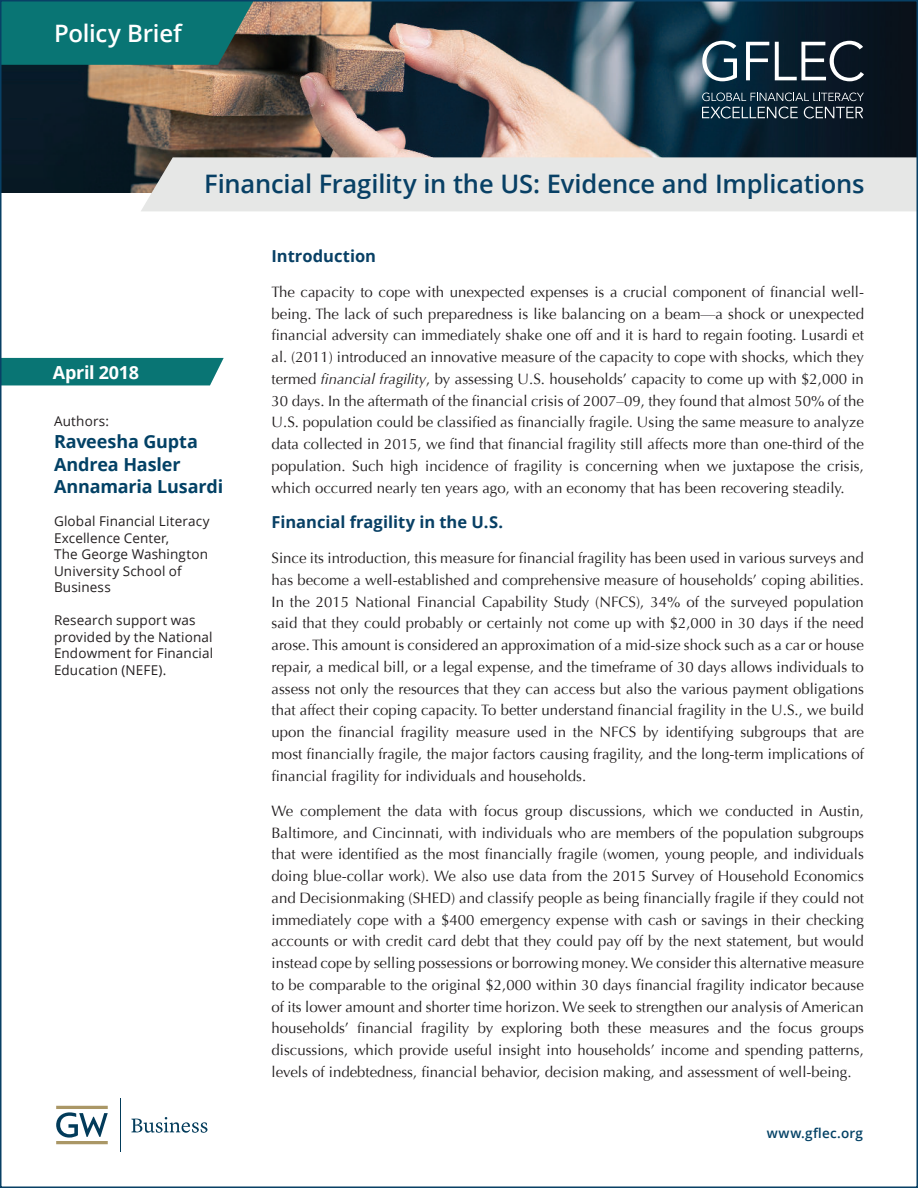
<style>
.page{position:relative;width:918px;height:1188px;background:#fff}
.page>*{position:absolute;margin:0;border:0;box-sizing:border-box;transform-origin:0 0}
.t1{font:600 25.5px "Open Sans";letter-spacing:-.005em;color:#084065}
.t2{font:600 24px "Open Sans";letter-spacing:-.01em;color:#fff}
.t3{font:700 18px/22.5px "Open Sans";letter-spacing:-.01em;color:#034165}
.t4{font:700 18px "Open Sans";letter-spacing:-.015em;color:#fff}
.t5{font:700 16.5px "Open Sans";color:#084065}
.t6{font:15px/21.8px "Optima";color:#231f20;text-align:justify}
.t7{font:13.5px/16.5px "Open Sans";letter-spacing:.01em;color:#231f20}
.t8{font:600 13.5px "Open Sans";letter-spacing:.035em;color:#034165}
.s1{font-style:italic}
</style>
<div class="page">
<img style="left:3px;top:3px;width:912px;height:189px">
<div style="left:141px;top:157px;width:774px;height:54px;background:#e6e7e6"></div>
<svg style="left:3px;top:3px;width:251px;height:62px;background:#0f716f"></svg>
<hr style="left:120px;top:1098px;width:1px;height:54px;background:#023b5a">
<svg style="left:131px;top:1117px;width:76px;height:16px"></svg>
<svg style="left:56px;top:1112px;width:52px;height:26px"></svg>
<hr style="left:56px;top:1106px;width:52px;height:3px;background:#aa9766">
<hr style="left:56px;top:1141px;width:52px;height:3px;background:#aa9766">
<svg style="left:702px;top:41px;width:35px;height:40px"></svg>
<svg style="left:746px;top:42px;width:23px;height:38px"></svg>
<svg style="left:775px;top:41px;width:89px;height:40px"></svg>
<svg style="left:702px;top:93px;width:162px;height:26px;background:#364957"></svg>
<div style="left:3px;top:358px;width:221px;height:27px;background:#097574"></div>
<h2 class="t2" style="left:54px;top:23px;width:129px">Policy Brief</h2>
<h1 class="t1" style="left:204px;top:173px;width:662px">Financial Fragility in the US: Evidence and Implications</h1>
<p class="t4" style="left:53px;top:359px;width:88px">April 2018</p>
<p class="t7" style="left:54px;top:414px;width:57px">Authors:</p>
<p class="t3" style="left:54px;top:432px;width:171px">Raveesha Gupta<br>Andrea Hasler<br>Annamaria Lusardi</p>
<p class="t7" style="left:54px;top:515px;width:157px">Global Financial Literacy<br>Excellence Center,<br>The George Washington<br>University School of<br>Business</p>
<p class="t7" style="left:54px;top:614px;width:161px">Research support was provided by the National<br>Endowment for Financial<br>Education (NEFE).</p>
<p class="t5" style="left:272px;top:249px;width:106px">Introduction</p>
<p class="t6" style="left:272px;top:281px;width:594px">The capacity to cope with unexpected expenses is a crucial component of financial well&shy;being. The lack of such preparedness is like balancing on a beam—a shock or unexpected financial adversity can immediately shake one off and it is hard to regain footing. Lusardi et al. (2011) introduced an innovative measure of the capacity to cope with shocks, which they termed <span class="s1">financial fragility</span>, by assessing U.S. households’ capacity to come up with $2,000 in 30 days. In the aftermath of the financial crisis of 2007–09, they found that almost 50% of the U.S. population could be classified as financially fragile. Using the same measure to analyze data collected in 2015, we find that financial fragility still affects more than one-third of the population. Such high incidence of fragility is concerning when we juxtapose the crisis, which occurred nearly ten years ago, with an economy that has been recovering steadily.</p>
<p class="t5" style="left:272px;top:515px;width:233px">Financial fragility in the U.S.</p>
<p class="t6" style="left:272px;top:547px;width:594px">Since its introduction, this measure for financial fragility has been used in various surveys and has become a well-established and comprehensive measure of households’ coping abilities.<br>In the 2015 National Financial Capability Study (NFCS), 34% of the surveyed population said that they could probably or certainly not come up with $2,000 in 30 days if the need arose. This amount is considered an approximation of a mid-size shock such as a car or house repair, a medical bill, or a legal expense, and the timeframe of 30 days allows individuals to assess not only the resources that they can access but also the various payment obligations that affect their coping capacity. To better understand financial fragility in the U.S., we build upon the financial fragility measure used in the NFCS by identifying subgroups that are most financially fragile, the major factors causing fragility, and the long-term implications of financial fragility for individuals and households.</p>
<p class="t6" style="left:272px;top:800px;width:594px">We complement the data with focus group discussions, which we conducted in Austin, Baltimore, and Cincinnati, with individuals who are members of the population subgroups that were identified as the most financially fragile (women, young people, and individuals doing blue-collar work). We also use data from the 2015 Survey of Household Economics and Decisionmaking (SHED) and classify people as being financially fragile if they could not immediately cope with a $400 emergency expense with cash or savings in their checking accounts or with credit card debt that they could pay off by the next statement, but would instead cope by selling possessions or borrowing money. We consider this alternative measure to be comparable to the original $2,000 within 30 days financial fragility indicator because of its lower amount and shorter time horizon. We seek to strengthen our analysis of American households’ financial fragility by exploring both these measures and the focus groups discussions, which provide useful insight into households’ income and spending patterns, levels of indebtedness, financial behavior, decision making, and assessment of well-being.</p>
<p class="t8" style="left:767px;top:1123px;width:98px">www.gflec.org</p>
</div>
